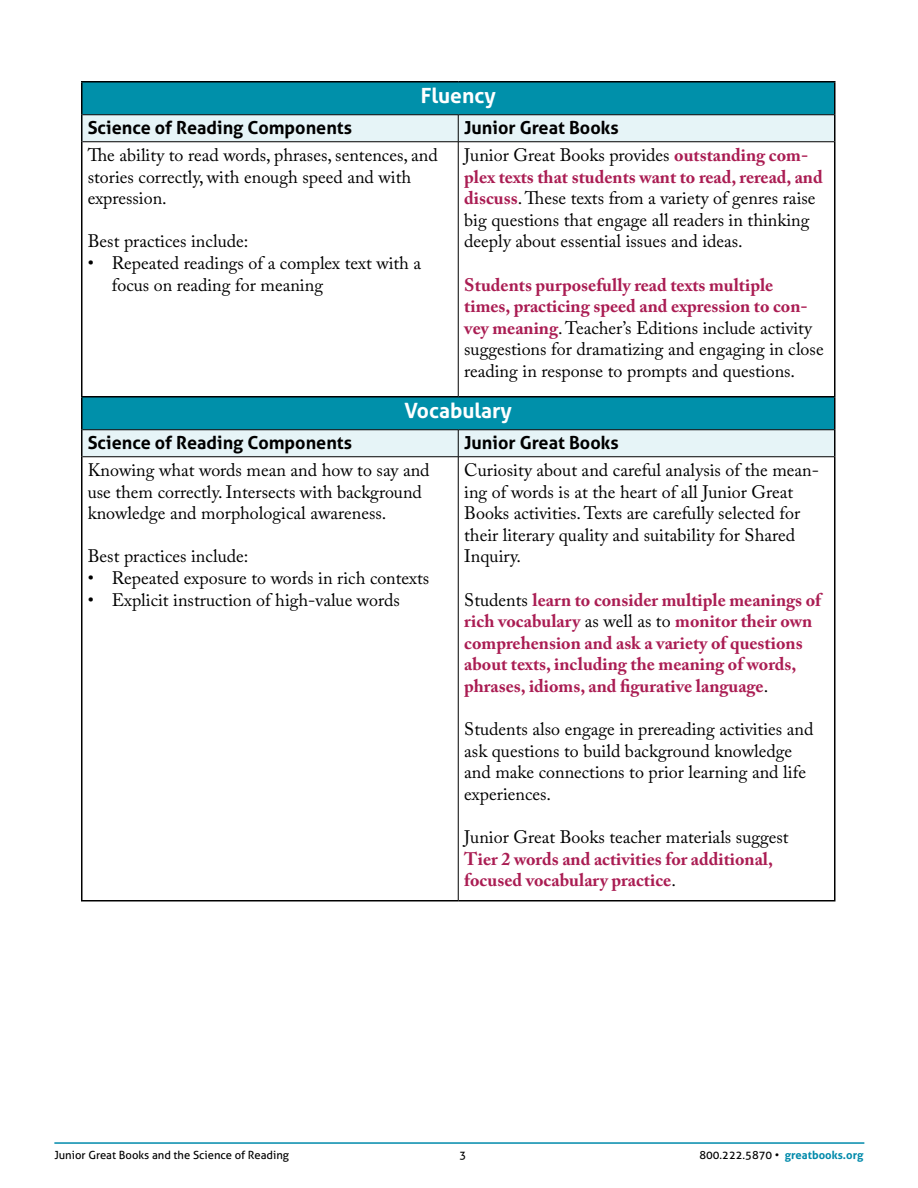
<style>
.page{position:relative;width:918px;height:1188px;background:#fff}
.page>*{position:absolute;margin:0;border:0;box-sizing:border-box;transform-origin:0 0}
.bullets{font:700 21px "Aller";color:#fff}
.body_text{font:18px/21.6px "Adobe Caslon Pro";color:#000}
.body_text-2{font:700 18px/21.6px "Adobe Caslon Pro";color:#aa1d53}
.body_text-3{font:700 18px "Aller";color:#000}
.t1{font:11.25px "Aller";color:#000}
.t2{font:700 11.25px "Aller";color:#008aab}
.s1{font-weight:700;color:#aa1d53}
.s2{font-weight:400;color:#000}
</style>
<div class="page">
<hr style="left:54px;top:1142px;width:810px;height:2px;background:#008aab">
<div style="left:82px;top:82px;width:752px;height:32px;background:#0090aa"></div>
<svg style="left:82px;top:115px;width:752px;height:341px"></svg>
<hr style="left:81px;top:81px;width:377px;height:1px;background:#000">
<hr style="left:81px;top:82px;width:1px;height:33px;background:#000">
<hr style="left:458px;top:81px;width:378px;height:1px;background:#000">
<hr style="left:834px;top:82px;width:2px;height:33px;background:#000">
<svg style="left:81px;top:115px;width:1px;height:27px"></svg>
<hr style="left:834px;top:115px;width:2px;height:27px;background:#000">
<hr style="left:81px;top:142px;width:1px;height:254px;background:#000">
<hr style="left:834px;top:142px;width:2px;height:254px;background:#000">
<hr style="left:81px;top:396px;width:377px;height:2px;background:#000">
<hr style="left:81px;top:398px;width:1px;height:32px;background:#000">
<hr style="left:458px;top:396px;width:378px;height:2px;background:#000">
<hr style="left:834px;top:398px;width:2px;height:32px;background:#000">
<svg style="left:81px;top:430px;width:1px;height:27px"></svg>
<hr style="left:834px;top:430px;width:2px;height:27px;background:#000">
<hr style="left:81px;top:457px;width:1px;height:443px;background:#000">
<hr style="left:834px;top:457px;width:2px;height:443px;background:#000">
<hr style="left:81px;top:900px;width:377px;height:2px;background:#000">
<hr style="left:458px;top:900px;width:378px;height:2px;background:#000">
<hr style="left:82px;top:114px;width:376px;height:1px;background:#000">
<hr style="left:458px;top:114px;width:376px;height:1px;background:#000">
<svg style="left:458px;top:115px;width:1px;height:26px"></svg>
<hr style="left:82px;top:141px;width:376px;height:1px;background:#000">
<hr style="left:458px;top:141px;width:376px;height:1px;background:#000">
<hr style="left:458px;top:142px;width:1px;height:254px;background:#000">
<hr style="left:82px;top:429px;width:376px;height:1px;background:#000">
<hr style="left:458px;top:429px;width:376px;height:1px;background:#000">
<svg style="left:458px;top:430px;width:1px;height:26px"></svg>
<hr style="left:82px;top:456px;width:376px;height:1px;background:#000">
<hr style="left:458px;top:456px;width:376px;height:1px;background:#000">
<hr style="left:458px;top:457px;width:1px;height:443px;background:#000">
<p class="bullets" style="left:421px;top:83px;width:76px">Fluency</p>
<p class="body_text-3" style="left:88px;top:117px;width:266px">Science of Reading Components</p>
<p class="body_text-3" style="left:464px;top:117px;width:156px">Junior Great Books</p>
<p class="body_text" style="left:88px;top:144px;width:352px">The ability to read words, phrases, sentences, and stories correctly, with enough speed and with expression.</p>
<p class="body_text" style="left:88px;top:230px;width:162px">Best practices include:</p>
<p class="body_text" style="left:112px;top:252px;width:311px;text-indent:-24px">• Repeated readings of a complex text with a focus on reading for meaning</p>
<p class="body_text" style="left:464px;top:144px;width:360px">Junior Great Books provides <span class="s1">outstanding com&shy;plex texts that students want to read, reread, and discuss</span>. These texts from a variety of genres raise big questions that engage all readers in thinking deeply about essential issues and ideas.</p>
<p class="body_text" style="left:464px;top:274px;width:361px"><span class="s1">Students purposefully read texts multiple times, practicing speed and expression to con&shy;vey meaning</span>. Teacher’s Editions include activity suggestions for dramatizing and engaging in close reading in response to prompts and questions.</p>
<p class="bullets" style="left:405px;top:398px;width:109px">Vocabulary</p>
<p class="body_text-3" style="left:88px;top:432px;width:266px">Science of Reading Components</p>
<p class="body_text-3" style="left:464px;top:432px;width:156px">Junior Great Books</p>
<p class="body_text" style="left:88px;top:459px;width:343px">Knowing what words mean and how to say and use them correctly. Intersects with background knowledge and morphological awareness.</p>
<p class="body_text" style="left:88px;top:545px;width:162px">Best practices include:</p>
<p class="body_text" style="left:88px;top:567px;width:343px">• Repeated exposure to words in rich contexts</p>
<p class="body_text" style="left:88px;top:589px;width:314px">• Explicit instruction of high-value words</p>
<p class="body_text" style="left:464px;top:459px;width:356px">Curiosity about and careful analysis of the mean&shy;ing of words is at the heart of all Junior Great Books activities. Texts are carefully selected for their literary quality and suitability for Shared Inquiry.</p>
<p class="body_text-2" style="left:464px;top:589px;width:358px"><span class="s2">Students</span> learn to consider multiple meanings of rich vocabulary <span class="s2">as well as to</span> monitor their own comprehension and ask a variety of questions about texts, including the meaning of words, phrases, idioms, and figurative language<span class="s2">.</span></p>
<p class="body_text" style="left:464px;top:718px;width:351px">Students also engage in prereading activities and ask questions to build background knowledge and make connections to prior learning and life experiences.</p>
<p class="body_text-2" style="left:464px;top:826px;width:326px"><span class="s2">Junior Great Books teacher materials suggest<br></span>Tier 2 words and activities for additional, focused vocabulary practice<span class="s2">.</span></p>
<p class="t1" style="left:54px;top:1148px;width:236px">Junior Great Books and the Science of Reading</p>
<p class="t1" style="left:459px;top:1148px;width:8px">3</p>
<p class="t2" style="left:699px;top:1148px;width:166px"><span class="s2">800.222.5870 •</span> greatbooks.org</p>
</div>
